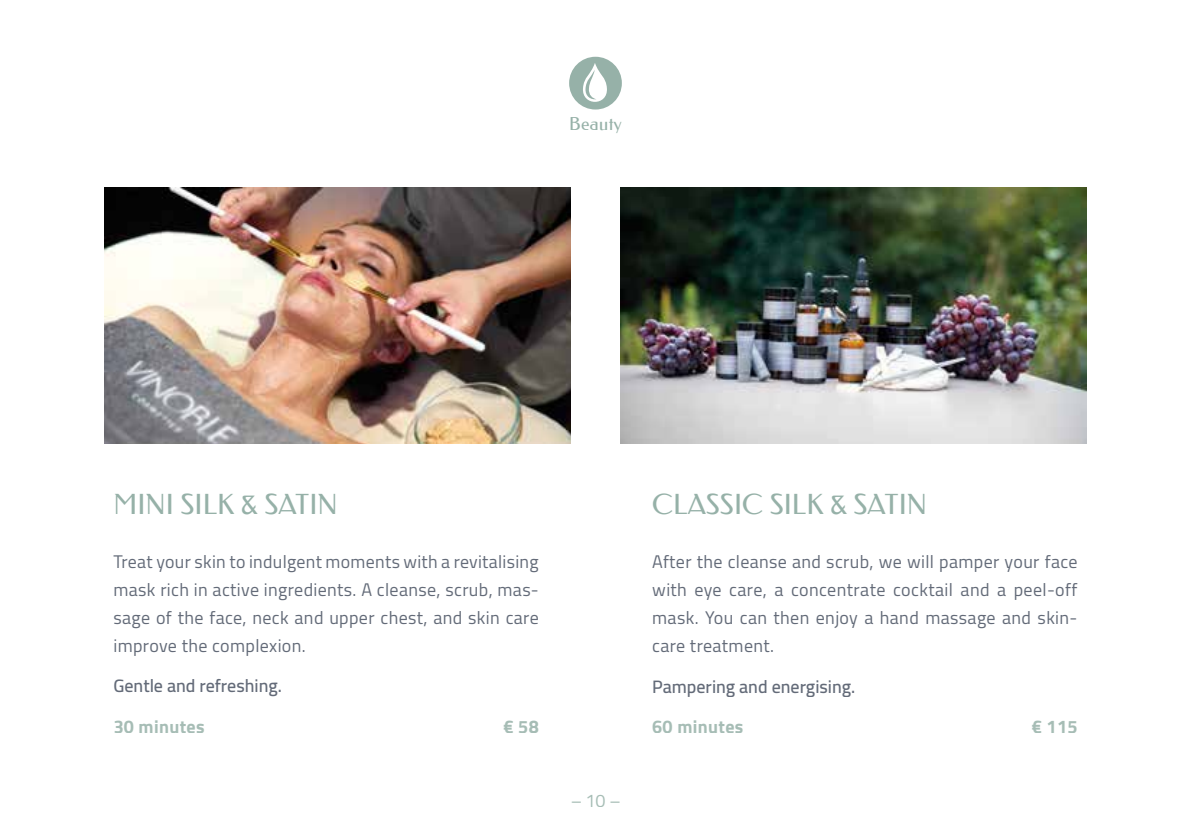
<style>
.page{position:relative;width:1191px;height:840px;background:#fff}
.page>*{position:absolute;margin:0;border:0;box-sizing:border-box;transform-origin:0 0}
.t1{font:28px "Federo";color:#96b1a8}
.t2{font:18px/28px "Cairo";letter-spacing:.02em;color:#475060;text-align:justify}
.t3{font:600 18px "Cairo";color:#475060}
.t4{font:700 18px "Cairo";letter-spacing:.02em;color:#96b1a8}
.t5{font:18px "Federo";letter-spacing:.02em;color:#96b1a8}
.t6{font:18px "Cairo";color:#96b1a8}
</style>
<div class="page">
<img style="left:105px;top:187px;width:465px;height:256px">
<img style="left:621px;top:187px;width:465px;height:256px">
<div style="left:569px;top:57px;width:53px;height:52px;background:#96b1a8;border-radius:50%"></div>
<svg style="left:583px;top:63px;width:24px;height:39px"></svg>
<p class="t5" style="left:569px;top:113px;width:54px">Beauty</p>
<h1 class="t1" style="left:113px;top:488px;width:226px">MINI SILK &amp; SATIN</h1>
<h1 class="t1" style="left:652px;top:488px;width:276px">CLASSIC SILK &amp; SATIN</h1>
<p class="t2" style="left:113px;top:547px;width:427px">Treat your skin to indulgent moments with a revitalising mask rich in active ingredients. A cleanse, scrub, mas&shy;sage of the face, neck and upper chest, and skin care improve the complexion.</p>
<p class="t3" style="left:113px;top:670px;width:170px">Gentle and refreshing.</p>
<p class="t2" style="left:652px;top:547px;width:427px">After the cleanse and scrub, we will pamper your face with eye care, a concentrate cocktail and a peel-off mask. You can then enjoy a hand massage and skin&shy;care treatment.</p>
<p class="t3" style="left:652px;top:670px;width:204px">Pampering and energising.</p>
<p class="t4" style="left:113px;top:715px;width:93px">30 minutes</p>
<p class="t4" style="left:503px;top:715px;width:37px">€ 58</p>
<p class="t4" style="left:652px;top:715px;width:93px">60 minutes</p>
<p class="t4" style="left:1031px;top:715px;width:47px">€ 115</p>
<p class="t6" style="left:570px;top:784px;width:52px">– 10 –</p>
</div>
